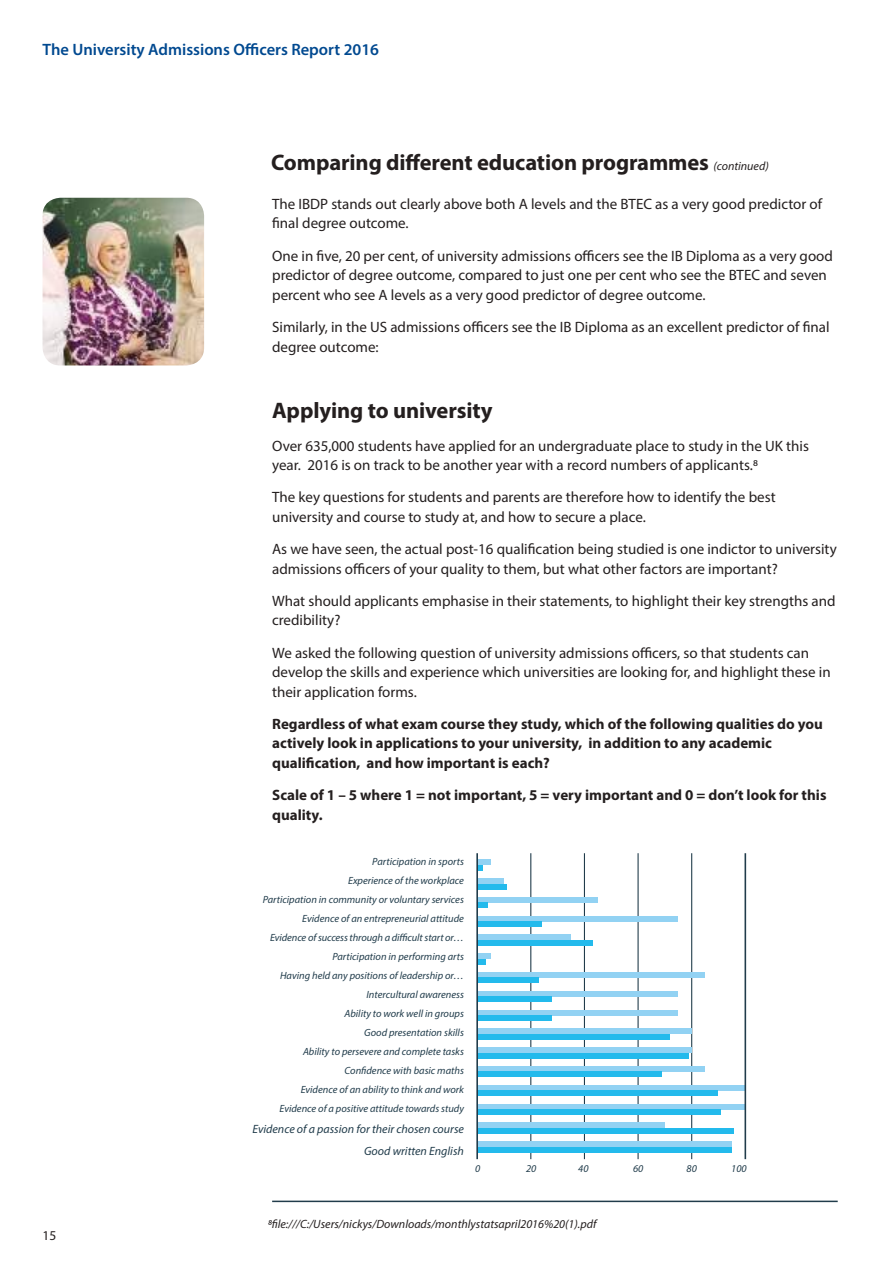
<style>
.page{position:relative;width:893px;height:1263px;background:#fff}
.page>*{position:absolute;margin:0;border:0;box-sizing:border-box;transform-origin:0 0}
.t1{font:700 22.5px "Myriad Pro";letter-spacing:-.005em;color:#241f1f}
.t2{font:600 16.5px "Myriad Pro";color:#004990}
.t3{font:15px/19.5px "Myriad Pro";color:#241f1f}
.t4{font:700 15px/19.5px "Myriad Pro";color:#241f1f}
.t5{font:13.5px "Myriad Pro";color:#241f1f}
.t6{font:italic 12px "Myriad Pro";color:#241f1f}
.t7{font:italic 12px/21.9px "Myriad Pro";color:#213c4b;text-align:right}
.t8{font:italic 10.5px/19px "Myriad Pro";color:#213c4b;text-align:right}
.s1{font-weight:400;font-style:italic;font-size:12px}
</style>
<div class="page">
<img style="left:43px;top:198px;width:161px;height:167px">
<hr style="left:272px;top:1200px;width:566px;height:2px;background:#213c4b">
<hr style="left:530px;top:853px;width:1px;height:306px;background:#213c4b">
<hr style="left:584px;top:853px;width:1px;height:306px;background:#213c4b">
<hr style="left:638px;top:853px;width:1px;height:306px;background:#213c4b">
<hr style="left:691px;top:853px;width:1px;height:306px;background:#213c4b">
<div style="left:477px;top:859px;width:14px;height:6px;background:#92d2f3"></div>
<svg style="left:478px;top:865px;width:5px;height:5px"></svg>
<div style="left:477px;top:953px;width:14px;height:6px;background:#92d2f3"></div>
<div style="left:477px;top:959px;width:8px;height:5px;background:#23baec"></div>
<div style="left:477px;top:878px;width:27px;height:6px;background:#92d2f3"></div>
<div style="left:477px;top:884px;width:30px;height:5px;background:#23baec"></div>
<div style="left:477px;top:897px;width:121px;height:5px;background:#92d2f3"></div>
<div style="left:477px;top:902px;width:11px;height:6px;background:#23baec"></div>
<div style="left:477px;top:916px;width:201px;height:5px;background:#92d2f3"></div>
<div style="left:477px;top:921px;width:64px;height:6px;background:#23baec"></div>
<div style="left:477px;top:934px;width:94px;height:6px;background:#92d2f3"></div>
<div style="left:477px;top:940px;width:115px;height:6px;background:#23baec"></div>
<div style="left:477px;top:972px;width:228px;height:6px;background:#92d2f3"></div>
<div style="left:477px;top:978px;width:62px;height:5px;background:#23baec"></div>
<div style="left:477px;top:1066px;width:228px;height:6px;background:#92d2f3"></div>
<div style="left:477px;top:1072px;width:185px;height:5px;background:#23baec"></div>
<div style="left:477px;top:1085px;width:268px;height:5px;background:#92d2f3"></div>
<div style="left:477px;top:1090px;width:241px;height:6px;background:#23baec"></div>
<div style="left:477px;top:1104px;width:268px;height:5px;background:#92d2f3"></div>
<div style="left:477px;top:1109px;width:244px;height:6px;background:#23baec"></div>
<div style="left:477px;top:991px;width:201px;height:5px;background:#92d2f3"></div>
<div style="left:477px;top:996px;width:75px;height:6px;background:#23baec"></div>
<div style="left:477px;top:1122px;width:187px;height:6px;background:#92d2f3"></div>
<div style="left:477px;top:1128px;width:257px;height:6px;background:#23baec"></div>
<div style="left:477px;top:1141px;width:254px;height:6px;background:#92d2f3"></div>
<div style="left:477px;top:1147px;width:254px;height:5px;background:#23baec"></div>
<div style="left:477px;top:1010px;width:201px;height:5px;background:#92d2f3"></div>
<div style="left:477px;top:1015px;width:75px;height:6px;background:#23baec"></div>
<div style="left:477px;top:1028px;width:214px;height:6px;background:#92d2f3"></div>
<div style="left:477px;top:1034px;width:193px;height:6px;background:#23baec"></div>
<div style="left:477px;top:1047px;width:214px;height:6px;background:#92d2f3"></div>
<div style="left:477px;top:1053px;width:212px;height:5px;background:#23baec"></div>
<hr style="left:476px;top:853px;width:2px;height:306px;background:#213c4b">
<hr style="left:745px;top:853px;width:1px;height:306px;background:#213c4b">
<p class="t2" style="left:43px;top:39px;width:338px">The University Admissions Officers Report 2016</p>
<h1 class="t1" style="left:271px;top:148px;width:499px">Comparing different education programmes <span class="s1">(continued)</span></h1>
<p class="t3" style="left:272px;top:194px;width:551px">The IBDP stands out clearly above both A levels and the BTEC as a very good predictor of final degree outcome.</p>
<p class="t3" style="left:272px;top:246px;width:562px">One in five, 20 per cent, of university admissions officers see the IB Diploma as a very good predictor of degree outcome, compared to just one per cent who see the BTEC and seven percent who see A levels as a very good predictor of degree outcome.</p>
<p class="t3" style="left:272px;top:317px;width:559px">Similarly, in the US admissions officers see the IB Diploma as an excellent predictor of final degree outcome:</p>
<h1 class="t1" style="left:272px;top:396px;width:222px">Applying to university</h1>
<p class="t3" style="left:272px;top:435px;width:538px">Over 635,000 students have applied for an undergraduate place to study in the UK this year. 2016 is on track to be another year with a record numbers of applicants.8</p>
<p class="t3" style="left:272px;top:487px;width:505px">The key questions for students and parents are therefore how to identify the best university and course to study at, and how to secure a place.</p>
<p class="t3" style="left:272px;top:539px;width:566px">As we have seen, the actual post-16 qualification being studied is one indictor to university admissions officers of your quality to them, but what other factors are important?</p>
<p class="t3" style="left:272px;top:591px;width:565px">What should applicants emphasise in their statements, to highlight their key strengths and credibility?</p>
<p class="t3" style="left:272px;top:642px;width:560px">We asked the following question of university admissions officers, so that students can develop the skills and experience which universities are looking for, and highlight these in their application forms.</p>
<p class="t4" style="left:272px;top:713px;width:552px">Regardless of what exam course they study, which of the following qualities do you actively look in applications to your university, in addition to any academic qualification, and how important is each?</p>
<p class="t4" style="left:272px;top:785px;width:556px">Scale of 1 – 5 where 1 = not important, 5 = very important and 0 = don’t look for this quality.</p>
<p class="t5" style="left:43px;top:1227px;width:15px">15</p>
<p class="t8" style="left:263px;top:852px;width:203px">Participation in sports<br>Experience of the workplace<br>Participation in community or voluntary services Evidence of an entrepreneurial attitude<br>Evidence of success through a difficult start or… Participation in performing arts<br>Having held any positions of leadership or… Intercultural awareness<br>Ability to work well in groups<br>Good presentation skills<br>Ability to persevere and complete tasks Confidence with basic maths<br>Evidence of an ability to think and work Evidence of a positive attitude towards study</p>
<p class="t7" style="left:252px;top:1118px;width:213px">Evidence of a passion for their chosen course<br>Good written English</p>
<p class="t8" style="left:475px;top:1159px;width:7px">0</p>
<p class="t8" style="left:526px;top:1159px;width:12px">20</p>
<p class="t8" style="left:578px;top:1159px;width:12px">40</p>
<p class="t8" style="left:633px;top:1159px;width:12px">60</p>
<p class="t8" style="left:687px;top:1159px;width:12px">80</p>
<p class="t8" style="left:731px;top:1159px;width:17px">100</p>
<p class="t6" style="left:268px;top:1217px;width:330px">8file:///C:/Users/nickys/Downloads/monthlystatsapril2 016%2 0(1).pdf</p>
</div>
